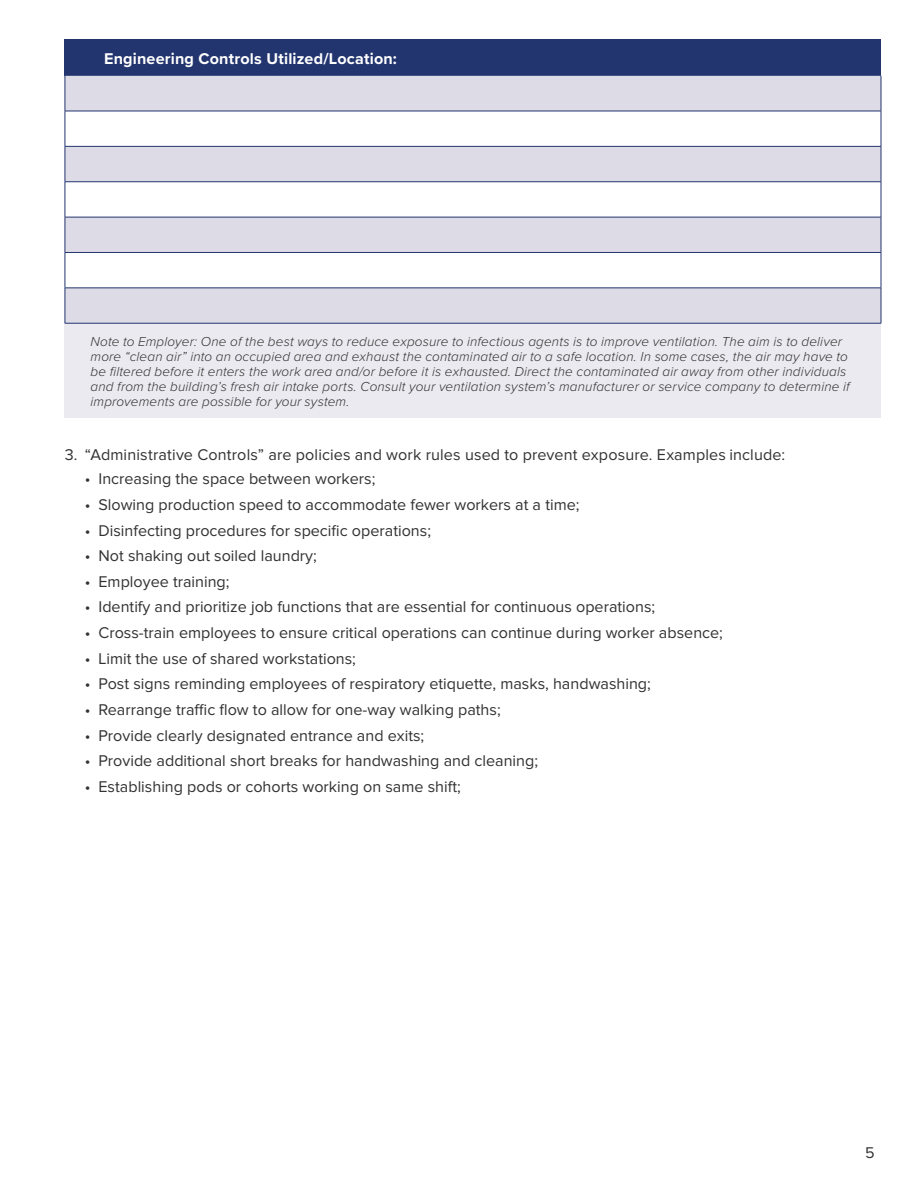
<style>
.page{position:relative;width:918px;height:1188px;background:#fff}
.page>*{position:absolute;margin:0;border:0;box-sizing:border-box;transform-origin:0 0}
.t1{font:16.2px "Proxima Nova";color:#333132}
.Charts__Title{font:700 16.2px "Proxima Nova";letter-spacing:.01em;color:#fff}
.Chart_-_Footer{font:italic 300 13.5px/15px "Proxima Nova";letter-spacing:.01em;color:#333132}
</style>
<div class="page">
<div style="left:65px;top:39px;width:816px;height:37px;background:#23356f"></div>
<svg style="left:66px;top:76px;width:815px;height:247px;fill:#dddbe5"></svg>
<div style="left:65px;top:323px;width:816px;height:95px;background:#ebeaf0"></div>
<hr style="left:65px;top:76px;width:1px;height:35px;background:#23356f">
<hr style="left:881px;top:76px;width:1px;height:35px;background:#23356f">
<hr style="left:65px;top:111px;width:1px;height:35px;background:#23356f">
<hr style="left:881px;top:111px;width:1px;height:35px;background:#23356f">
<hr style="left:65px;top:147px;width:1px;height:35px;background:#23356f">
<hr style="left:881px;top:147px;width:1px;height:35px;background:#23356f">
<hr style="left:65px;top:182px;width:1px;height:35px;background:#23356f">
<hr style="left:881px;top:182px;width:1px;height:35px;background:#23356f">
<hr style="left:65px;top:217px;width:1px;height:35px;background:#23356f">
<hr style="left:881px;top:217px;width:1px;height:35px;background:#23356f">
<hr style="left:65px;top:253px;width:1px;height:35px;background:#23356f">
<hr style="left:881px;top:253px;width:1px;height:35px;background:#23356f">
<hr style="left:65px;top:111px;width:816px;height:1px;background:#23356f">
<hr style="left:65px;top:146px;width:816px;height:1px;background:#23356f">
<hr style="left:65px;top:181px;width:816px;height:1px;background:#23356f">
<hr style="left:65px;top:217px;width:816px;height:1px;background:#23356f">
<hr style="left:65px;top:252px;width:816px;height:1px;background:#23356f">
<hr style="left:65px;top:288px;width:816px;height:1px;background:#23356f">
<hr style="left:65px;top:288px;width:1px;height:35px;background:#23356f">
<hr style="left:881px;top:288px;width:1px;height:35px;background:#23356f">
<hr style="left:65px;top:323px;width:816px;height:1px;background:#23356f">
<p class="Charts__Title" style="left:104px;top:46px;width:294px">Engineering Controls Utilized/Location:</p>
<p class="Chart_-_Footer" style="left:91px;top:333px;width:761px">Note to Employer: One of the best ways to reduce exposure to infectious agents is to improve ventilation. The aim is to deliver more “clean air” into an occupied area and exhaust the contaminated air to a safe location. In some cases, the air may have to be filtered before it enters the work area and/or before it is exhausted. Direct the contaminated air away from other individuals and from the building’s fresh air intake ports. Consult your ventilation system’s manufacturer or service company to determine if improvements are possible for your system.</p>
<p class="t1" style="left:65px;top:447px;width:722px">3. “Administrative Controls” are policies and work rules used to prevent exposure. Examples include:</p>
<p class="t1" style="left:85px;top:471px;width:292px">• Increasing the space between workers;</p>
<p class="t1" style="left:85px;top:497px;width:496px">• Slowing production speed to accommodate fewer workers at a time;</p>
<p class="t1" style="left:85px;top:523px;width:348px">• Disinfecting procedures for specific operations;</p>
<p class="t1" style="left:85px;top:548px;width:233px">• Not shaking out soiled laundry;</p>
<p class="t1" style="left:85px;top:574px;width:146px">• Employee training;</p>
<p class="t1" style="left:85px;top:600px;width:572px">• Identify and prioritize job functions that are essential for continuous operations;</p>
<p class="t1" style="left:85px;top:625px;width:640px">• Cross-train employees to ensure critical operations can continue during worker absence;</p>
<p class="t1" style="left:85px;top:651px;width:273px">• Limit the use of shared workstations;</p>
<p class="t1" style="left:85px;top:677px;width:567px">• Post signs reminding employees of respiratory etiquette, masks, handwashing;</p>
<p class="t1" style="left:85px;top:702px;width:417px">• Rearrange traffic flow to allow for one-way walking paths;</p>
<p class="t1" style="left:85px;top:728px;width:341px">• Provide clearly designated entrance and exits;</p>
<p class="t1" style="left:85px;top:754px;width:455px">• Provide additional short breaks for handwashing and cleaning;</p>
<p class="t1" style="left:85px;top:779px;width:377px">• Establishing pods or cohorts working on same shift;</p>
<p class="t1" style="left:865px;top:1145px;width:11px">5</p>
</div>
